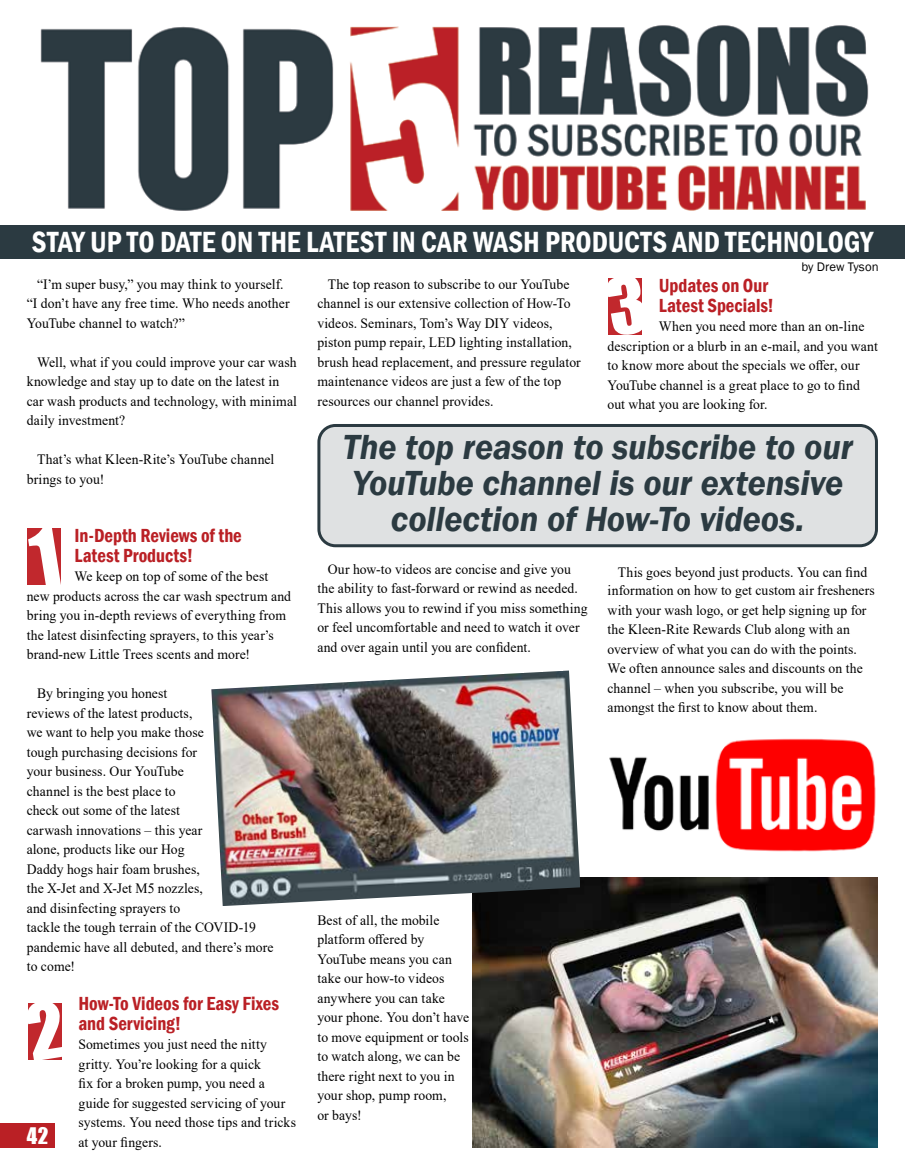
<style>
.page{position:relative;width:905px;height:1175px;background:#fff}
.page>*{position:absolute;margin:0;border:0;box-sizing:border-box;transform-origin:0 0}
.t1{font:italic 600 35.85px/36px "Franklin Gothic";letter-spacing:-.005em;color:#2b3a41;text-align:center;scale:.96 1}
.t2{font:600 condensed 30px "Franklin Gothic";color:#fff;scale:.96 1}
.t3{font:21px "Impact";color:#fff}
.t4{font:600 condensed 19.5px/19.5px "Franklin Gothic";color:#ba2025;scale:.96 1}
.t5{font:14.25px/19.5px "Times New Roman";letter-spacing:.005em;color:#000;scale:.96 1}
.t6{font:12.75px "Franklin Gothic";letter-spacing:.005em;color:#000}
</style>
<div class="page">
<img style="left:0;top:25px;width:878px;height:1123px">
<div style="left:0;top:1124px;width:55px;height:24px;background:#ba2025"></div>
<div style="left:0;top:225px;width:904px;height:34px;background:#2b3a41"></div>
<div style="left:319px;top:425px;width:557px;height:121px;background:#dfe1e2;border-radius:16px"></div>
<div style="left:317px;top:424px;width:561px;height:123px;border:3px solid #2b3a41;border-radius:16px"></div>
<div style="left:27px;top:528px;width:33px;height:57px;background:#c1282d"></div>
<svg style="left:28px;top:526px;width:33px;height:61px"></svg>
<svg style="left:27px;top:1000px;width:38px;height:61px"></svg>
<svg style="left:606px;top:275px;width:39px;height:60px"></svg>
<img style="left:472px;top:878px;width:406px;height:269px">
<img style="left:211px;top:670px;width:369px;height:236px">
<img style="left:607px;top:736px;width:271px;height:119px">
<h2 class="t2" style="left:32px;top:222px;width:877px">STAY UP TO DATE ON THE LATEST IN CAR WASH PRODUCTS AND TECHNOLOGY</h2>
<p class="t5" style="left:27px;top:274px;width:275px;text-indent:10px">“I’m super busy,” you may think to yourself. “I don’t have any free time. Who needs another<br>YouTube channel to watch?”</p>
<p class="t5" style="left:27px;top:352px;width:283px;text-indent:10px">Well, what if you could improve your car wash knowledge and stay up to date on the latest in car wash products and technology, with minimal daily investment?</p>
<p class="t5" style="left:27px;top:449px;width:259px;text-indent:10px">That’s what Kleen-Rite’s YouTube channel brings to you!</p>
<h3 class="t4" style="left:74px;top:525px;width:176px">In-Depth Reviews of the<br>Latest Products!</h3>
<p class="t5" style="left:27px;top:566px;width:277px;text-indent:48px">We keep on top of some of the best new products across the car wash spectrum and bring you in-depth reviews of everything from the latest disinfecting sprayers, to this year’s brand-new Little Trees scents and more!</p>
<p class="t5" style="left:27px;top:683px;width:258px;text-indent:10px">By bringing you honest<br>reviews of the latest products,<br>we want to help you make those<br>tough purchasing decisions for<br>your business. Our YouTube<br>channel is the best place to<br>check out some of the latest<br>carwash innovations – this year<br>alone, products like our Hog<br>Daddy hogs hair foam brushes,<br>the X-Jet and X-Jet M5 nozzles,<br>and disinfecting sprayers to<br>tackle the tough terrain of the COVID-19 pandemic have all debuted, and there’s more to come!</p>
<h3 class="t4" style="left:78px;top:993px;width:210px">How-To Videos for Easy Fixes and Servicing!</h3>
<p class="t5" style="left:78px;top:1034px;width:228px">Sometimes you just need the nitty gritty. You’re looking for a quick<br>fix for a broken pump, you need a guide for suggested servicing of your systems. You need those tips and tricks at your fingers.</p>
<h3 class="t3" style="left:27px;top:1119px;width:23px">42</h3>
<p class="t5" style="left:317px;top:273px;width:276px;text-indent:10px">The top reason to subscribe to our YouTube channel is our extensive collection of How-To videos. Seminars, Tom’s Way DIY videos, piston pump repair, LED lighting installation, brush head replacement, and pressure regulator maintenance videos are just a few of the top resources our channel provides.</p>
<p class="t6" style="left:801px;top:259px;width:79px">by Drew Tyson</p>
<h3 class="t4" style="left:658px;top:276px;width:121px">Updates on Our<br>Latest Specials!</h3>
<p class="t5" style="left:607px;top:316px;width:283px;text-indent:51px">When you need more than an on-line description or a blurb in an e-mail, and you want to know more about the specials we offer, our YouTube channel is a great place to go to find out what you are looking for.</p>
<h1 class="t1" style="left:343px;top:428px;width:532px">The top reason to subscribe to our<br>YouTube channel is our extensive collection of How-To videos.</h1>
<p class="t5" style="left:317px;top:558px;width:283px;text-indent:10px">Our how-to videos are concise and give you the ability to fast-forward or rewind as needed.<br>This allows you to rewind if you miss something or feel uncomfortable and need to watch it over and over again until you are confident.</p>
<p class="t5" style="left:607px;top:563px;width:280px;line-height:18px;text-align:center">This goes beyond just products. You can find information on how to get custom air fresheners</p>
<p class="t5" style="left:607px;top:600px;width:271px">with your wash logo, or get help signing up for the Kleen-Rite Rewards Club along with an overview of what you can do with the points.<br>We often announce sales and discounts on the channel – when you subscribe, you will be amongst the first to know about them.</p>
<p class="t5" style="left:317px;top:909px;width:160px">Best of all, the mobile platform offered by<br>YouTube means you can take our how-to videos anywhere you can take your phone. You don’t have to move equipment or tools to watch along, we can be there right next to you in your shop, pump room,<br>or bays!</p>
</div>
